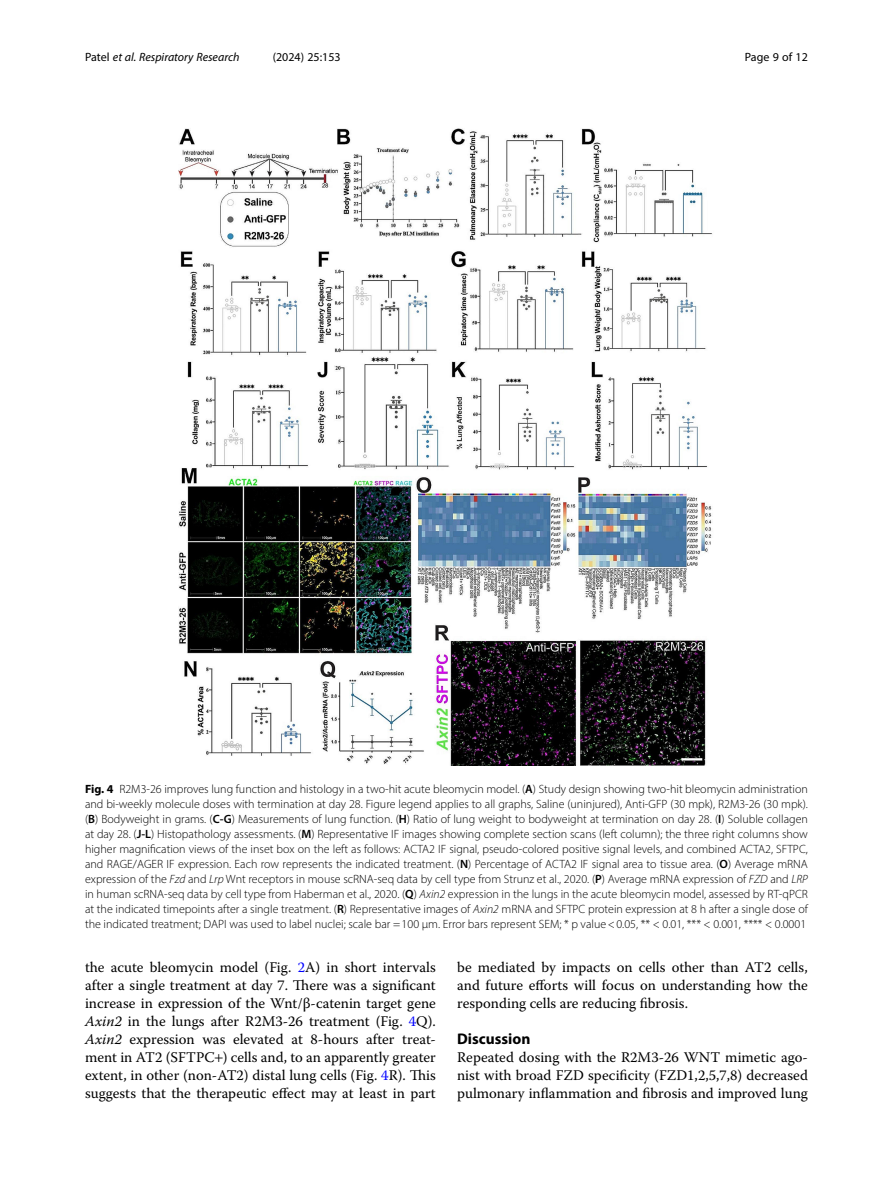
<style>
.page{position:relative;width:893px;height:1191px;background:#fff}
.page>*{position:absolute;margin:0;border:0;box-sizing:border-box;transform-origin:0 0}
.Head_1{font:700 15.45px "Myriad Pro";color:#000}
.Body_Text_Indent{font:14.7px/18px "Warnock Pro";color:#000;text-align:justify}
.Body_Text{font:14.7px/18px "Warnock Pro";color:#000;text-align:justify}
.Figure_Caption{font:300 12px/15px "Myriad Pro";color:#000;text-align:justify}
.t1{font:italic 12px "Myriad Pro";color:#000}
.t2{font:12px "Myriad Pro";color:#000}
.s1{font-style:normal}
.s2{font-weight:700}
.s3{font-weight:600}
.s4{font-style:italic}
.s5{color:#00f}
</style>
<div class="page">
<img style="left:179px;top:128px;width:533px;height:637px">
<p class="t1" style="left:85px;top:50px;width:156px"><span class="s1">Patel</span> et al. Respiratory Research</p>
<p class="t2" style="left:273px;top:50px;width:70px">(2024) 25:153</p>
<p class="t2" style="left:745px;top:50px;width:65px">Page 9 of 12</p>
<p class="Figure_Caption" style="left:85px;top:781px;width:724px"><span class="s2">Fig. 4</span> R2M3-26 improves lung function and histology in a two-hit acute bleomycin model. (<span class="s3">A</span>) Study design showing two-hit bleomycin administration and bi-weekly molecule doses with termination at day 28. Figure legend applies to all graphs, Saline (uninjured), Anti-GFP (30 mpk), R2M3-26 (30 mpk). (<span class="s3">B</span>) Bodyweight in grams. (<span class="s3">C-G</span>) Measurements of lung function. (<span class="s3">H</span>) Ratio of lung weight to bodyweight at termination on day 28. (<span class="s3">I</span>) Soluble collagen at day 28. (<span class="s3">J-L</span>) Histopathology assessments. (<span class="s3">M</span>) Representative IF images showing complete section scans (left column); the three right columns show higher magnification views of the inset box on the left as follows: ACTA2 IF signal, pseudo-colored positive signal levels, and combined ACTA2, SFTPC, and RAGE/AGER IF expression. Each row represents the indicated treatment. (<span class="s3">N</span>) Percentage of ACTA2 IF signal area to tissue area. (<span class="s3">O</span>) Average mRNA expression of the <span class="s4">Fzd</span> and <span class="s4">Lrp</span> Wnt receptors in mouse scRNA-seq data by cell type from Strunz et al., 2020. (<span class="s3">P</span>) Average mRNA expression of <span class="s4">FZD</span> and <span class="s4">LRP </span>in human scRNA-seq data by cell type from Haberman et al., 2020. (<span class="s3">Q</span>) <span class="s4">Axin2</span> expression in the lungs in the acute bleomycin model, assessed by RT-qPCR at the indicated timepoints after a single treatment. (<span class="s3">R</span>) Representative images of <span class="s4">Axin2</span> mRNA and SFTPC protein expression at 8 h after a single dose of the indicated treatment; DAPI was used to label nuclei; scale bar =100 μm. Error bars represent SEM; * p value&lt;0.05, ** &lt; 0.01, *** &lt; 0.001, **** &lt; 0.0001</p>
<p class="Body_Text_Indent" style="left:85px;top:958px;width:352px">the acute bleomycin model (Fig. <span class="s5">2</span>A) in short intervals after a single treatment at day 7. There was a significant increase in expression of the Wnt/β-catenin target gene <span class="s4">Axin2</span> in the lungs after R2M3-26 treatment (Fig. <span class="s5">4</span>Q).<br><span class="s4">Axin2</span> expression was elevated at 8-hours after treat&shy;ment in AT2 (SFTPC ) cells and, to an apparently greater extent, in other (non-AT2) distal lung cells (Fig. <span class="s5">4</span>R). This suggests that the therapeutic effect may at least in part</p>
<p class="Body_Text_Indent" style="left:457px;top:958px;width:352px">be mediated by impacts on cells other than AT2 cells, and future efforts will focus on understanding how the responding cells are reducing fibrosis.</p>
<p class="Head_1" style="left:457px;top:1029px;width:75px">Discussion</p>
<p class="Body_Text" style="left:457px;top:1048px;width:352px">Repeated dosing with the R2M3-26 WNT mimetic ago&shy;nist with broad FZD specificity (FZD1,2,5,7,8) decreased pulmonary inflammation and fibrosis and improved lung</p>
</div>
